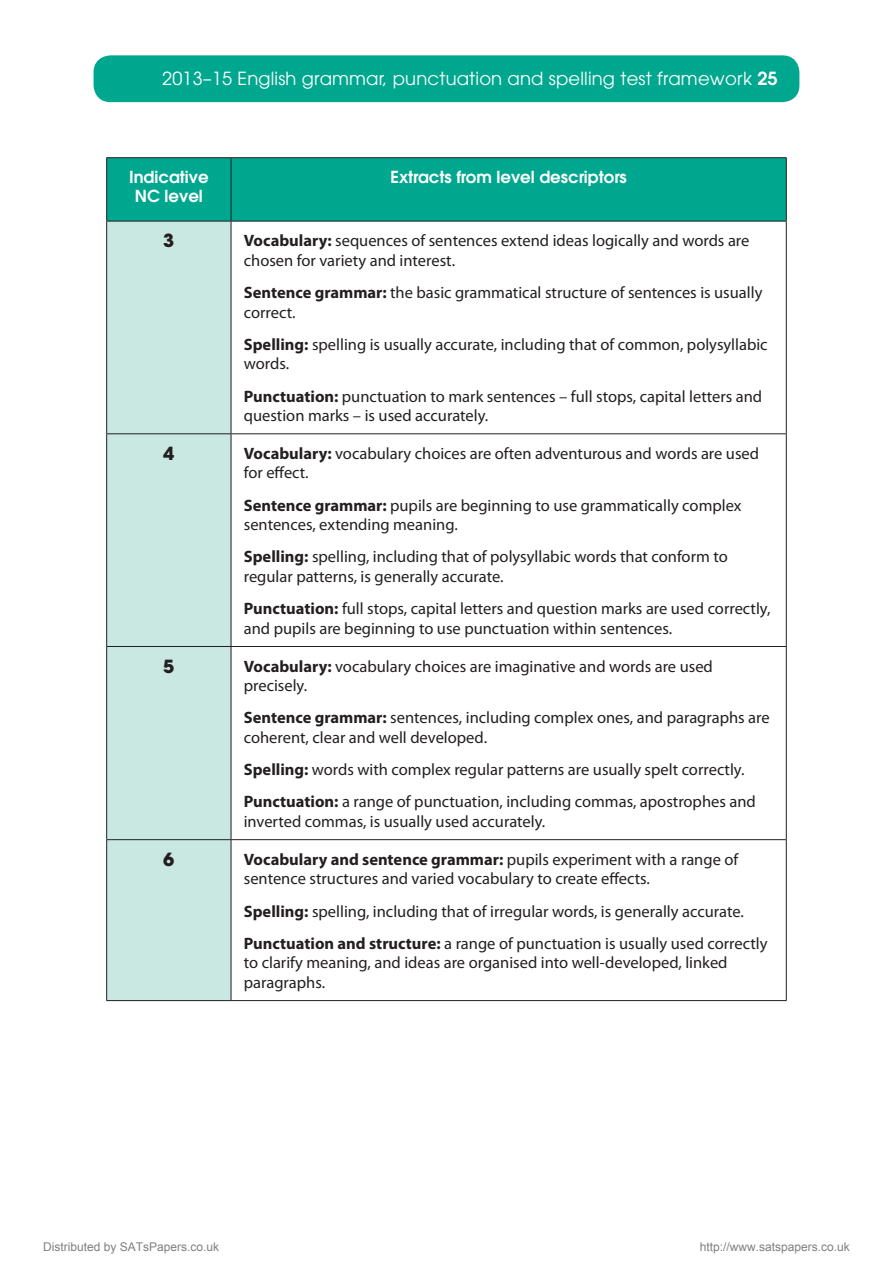
<style>
.page{position:relative;width:893px;height:1263px;background:#fff}
.page>*{position:absolute;margin:0;border:0;box-sizing:border-box;transform-origin:0 0}
.t1{font:18px "ITC Avant Garde Std";letter-spacing:.01em;color:#fff}
.t2{font:700 18px "ITC Avant Garde Std";color:#231f20}
.t3{font:16.5px/19.5px "Myriad Pro";color:#231f20}
.t4{font:600 16.5px/19.5px "ITC Avant Garde Std";color:#fff;text-align:center}
.t5{font:12px "Arial";color:#808080}
.s1{font-weight:600}
.s2{font-weight:700}
</style>
<div class="page">
<div style="left:94px;top:55px;width:705px;height:47px;background:#00a78f;border-radius:17px"></div>
<div style="left:107px;top:158px;width:679px;height:63px;background:#00a78f"></div>
<div style="left:107px;top:222px;width:124px;height:778px;background:#cae8e2"></div>
<hr style="left:106px;top:157px;width:125px;height:1px;background:#231f20">
<hr style="left:106px;top:158px;width:1px;height:63px;background:#231f20">
<hr style="left:231px;top:157px;width:556px;height:1px;background:#231f20">
<hr style="left:231px;top:158px;width:1px;height:63px;background:#231f20">
<hr style="left:786px;top:158px;width:1px;height:63px;background:#231f20">
<hr style="left:106px;top:221px;width:125px;height:1px;background:#231f20">
<hr style="left:106px;top:221px;width:1px;height:212px;background:#231f20">
<hr style="left:231px;top:221px;width:556px;height:1px;background:#231f20">
<hr style="left:231px;top:221px;width:1px;height:212px;background:#231f20">
<hr style="left:786px;top:221px;width:1px;height:212px;background:#231f20">
<hr style="left:106px;top:433px;width:125px;height:1px;background:#231f20">
<hr style="left:106px;top:434px;width:1px;height:212px;background:#231f20">
<hr style="left:231px;top:433px;width:556px;height:1px;background:#231f20">
<hr style="left:231px;top:434px;width:1px;height:212px;background:#231f20">
<hr style="left:786px;top:434px;width:1px;height:212px;background:#231f20">
<hr style="left:106px;top:646px;width:125px;height:1px;background:#231f20">
<hr style="left:106px;top:647px;width:1px;height:192px;background:#231f20">
<hr style="left:231px;top:646px;width:556px;height:1px;background:#231f20">
<hr style="left:231px;top:647px;width:1px;height:192px;background:#231f20">
<hr style="left:786px;top:647px;width:1px;height:192px;background:#231f20">
<hr style="left:106px;top:839px;width:125px;height:1px;background:#231f20">
<hr style="left:106px;top:840px;width:1px;height:160px;background:#231f20">
<hr style="left:231px;top:839px;width:556px;height:1px;background:#231f20">
<hr style="left:231px;top:840px;width:1px;height:160px;background:#231f20">
<hr style="left:786px;top:840px;width:1px;height:160px;background:#231f20">
<hr style="left:106px;top:1000px;width:125px;height:1px;background:#231f20">
<hr style="left:231px;top:1000px;width:556px;height:1px;background:#231f20">
<p class="t1" style="left:162px;top:68px;width:617px">2013–15 English grammar, punctuation and spelling test framework <span class="s1">25</span></p>
<p class="t4" style="left:129px;top:167px;width:81px">Indicative<br>NC level</p>
<p class="t4" style="left:390px;top:167px;width:238px">Extracts from level descriptors</p>
<p class="t2" style="left:163px;top:229px;width:13px">3</p>
<p class="t3" style="left:244px;top:231px;width:507px"><span class="s2">Vocabulary:</span> sequences of sentences extend ideas logically and words are chosen for variety and interest.</p>
<p class="t3" style="left:244px;top:282px;width:520px"><span class="s2">Sentence grammar:</span> the basic grammatical structure of sentences is usually correct.</p>
<p class="t3" style="left:244px;top:334px;width:525px"><span class="s2">Spelling:</span> spelling is usually accurate, including that of common, polysyllabic words.</p>
<p class="t3" style="left:244px;top:386px;width:520px"><span class="s2">Punctuation:</span> punctuation to mark sentences – full stops, capital letters and question marks – is used accurately.</p>
<p class="t2" style="left:163px;top:441px;width:13px">4</p>
<p class="t3" style="left:244px;top:443px;width:517px"><span class="s2">Vocabulary:</span> vocabulary choices are often adventurous and words are used for effect.</p>
<p class="t3" style="left:244px;top:495px;width:499px"><span class="s2">Sentence grammar:</span> pupils are beginning to use grammatically complex sentences, extending meaning.</p>
<p class="t3" style="left:244px;top:547px;width:485px"><span class="s2">Spelling:</span> spelling, including that of polysyllabic words that conform to regular patterns, is generally accurate.</p>
<p class="t3" style="left:244px;top:599px;width:528px"><span class="s2">Punctuation:</span> full stops, capital letters and question marks are used correctly, and pupils are beginning to use punctuation within sentences.</p>
<p class="t2" style="left:163px;top:654px;width:13px">5</p>
<p class="t3" style="left:244px;top:656px;width:471px"><span class="s2">Vocabulary:</span> vocabulary choices are imaginative and words are used precisely.</p>
<p class="t3" style="left:244px;top:708px;width:527px"><span class="s2">Sentence grammar:</span> sentences, including complex ones, and paragraphs are coherent, clear and well developed.</p>
<p class="t3" style="left:244px;top:753px;width:514px;line-height:32.2px"><span class="s2">Spelling:</span> words with complex regular patterns are usually spelt correctly.<br><span class="s2">Punctuation:</span> a range of punctuation, including commas, apostrophes and</p>
<p class="t3" style="left:244px;top:811px;width:303px">inverted commas, is usually used accurately.</p>
<p class="t2" style="left:163px;top:847px;width:13px">6</p>
<p class="t3" style="left:244px;top:849px;width:496px"><span class="s2">Vocabulary and sentence grammar:</span> pupils experiment with a range of sentence structures and varied vocabulary to create effects.</p>
<p class="t3" style="left:244px;top:895px;width:525px;line-height:32.2px"><span class="s2">Spelling:</span> spelling, including that of irregular words, is generally accurate.<br><span class="s2">Punctuation and structure:</span> a range of punctuation is usually used correctly</p>
<p class="t3" style="left:244px;top:953px;width:485px">to clarify meaning, and ideas are organised into well-developed, linked paragraphs.</p>
<p class="t5" style="left:43px;top:1239px;width:178px">Distributed by SATsPapers.co.uk</p>
<p class="t5" style="left:700px;top:1239px;width:152px">http://www.satspapers.co.uk</p>
</div>
